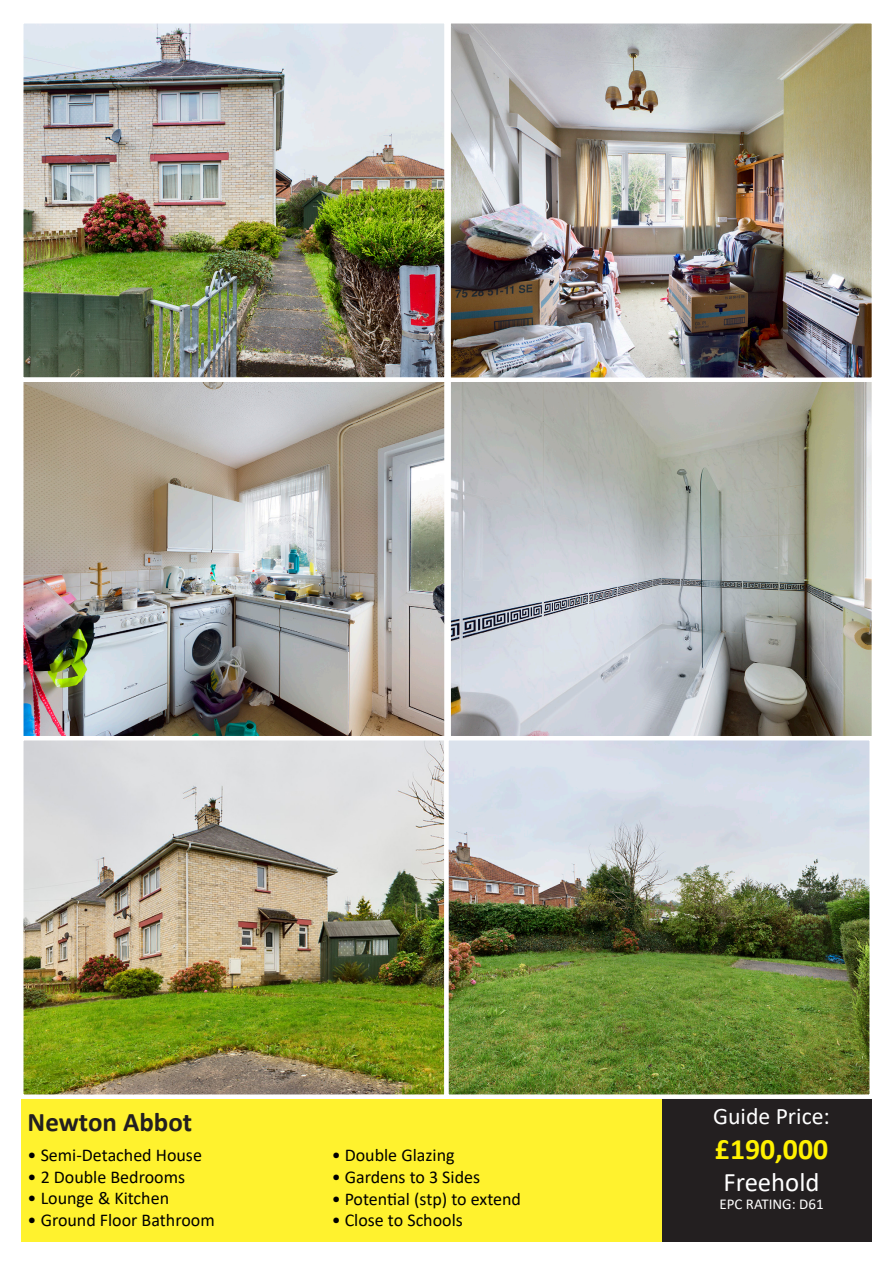
<style>
.page{position:relative;width:893px;height:1263px;background:#fff}
.page>*{position:absolute;margin:0;border:0;box-sizing:border-box;transform-origin:0 0}
.t1{font:700 29.7px "Calibri";color:#fff101}
.t2{font:700 27px "Calibri";color:#231f20}
.t3{font:26.7px "Calibri";color:#fff}
.t4{font:23.7px "Calibri";color:#fff}
.t5{font:18px "Calibri";color:#000}
.t6{font:15px "Calibri";color:#fff}
</style>
<div class="page">
<div style="left:661px;top:1098px;width:211px;height:144px;background:#231f20"></div>
<div style="left:21px;top:1098px;width:640px;height:144px;background:#fff22e"></div>
<img style="left:24px;top:24px;width:420px;height:1070px">
<div style="left:19px;top:19px;width:430px;height:363px;border:4px solid #fff"></div>
<div style="left:19px;top:377px;width:430px;height:363px;border:4px solid #fff"></div>
<div style="left:19px;top:736px;width:430px;height:363px;border:4px solid #fff"></div>
<img style="left:451px;top:24px;width:420px;height:711px">
<div style="left:446px;top:377px;width:430px;height:363px;border:4px solid #fff"></div>
<img style="left:449px;top:741px;width:420px;height:353px">
<div style="left:444px;top:736px;width:430px;height:363px;border:4px solid #fff"></div>
<div style="left:446px;top:19px;width:430px;height:363px;border:4px solid #fff"></div>
<p class="t2" style="left:28px;top:1103px;width:166px">Newton Abbot</p>
<p class="t5" style="left:28px;top:1142px;width:176px">• Semi-Detached House</p>
<p class="t5" style="left:28px;top:1164px;width:159px">• 2 Double Bedrooms</p>
<p class="t5" style="left:28px;top:1186px;width:143px">• Lounge &amp; Kitchen</p>
<p class="t5" style="left:28px;top:1207px;width:189px">• Ground Floor Bathroom</p>
<p class="t5" style="left:332px;top:1143px;width:124px">• Double Glazing</p>
<p class="t5" style="left:332px;top:1164px;width:150px">• Gardens to 3 Sides</p>
<p class="t5" style="left:332px;top:1186px;width:191px">• Potential (stp) to extend</p>
<p class="t5" style="left:332px;top:1208px;width:133px">• Close to Schools</p>
<p class="t4" style="left:713px;top:1099px;width:118px">Guide Price:</p>
<p class="t1" style="left:715px;top:1128px;width:115px">£190,000</p>
<p class="t3" style="left:723px;top:1164px;width:98px">Freehold</p>
<p class="t6" style="left:719px;top:1194px;width:106px">EPC RATING: D61</p>
</div>
